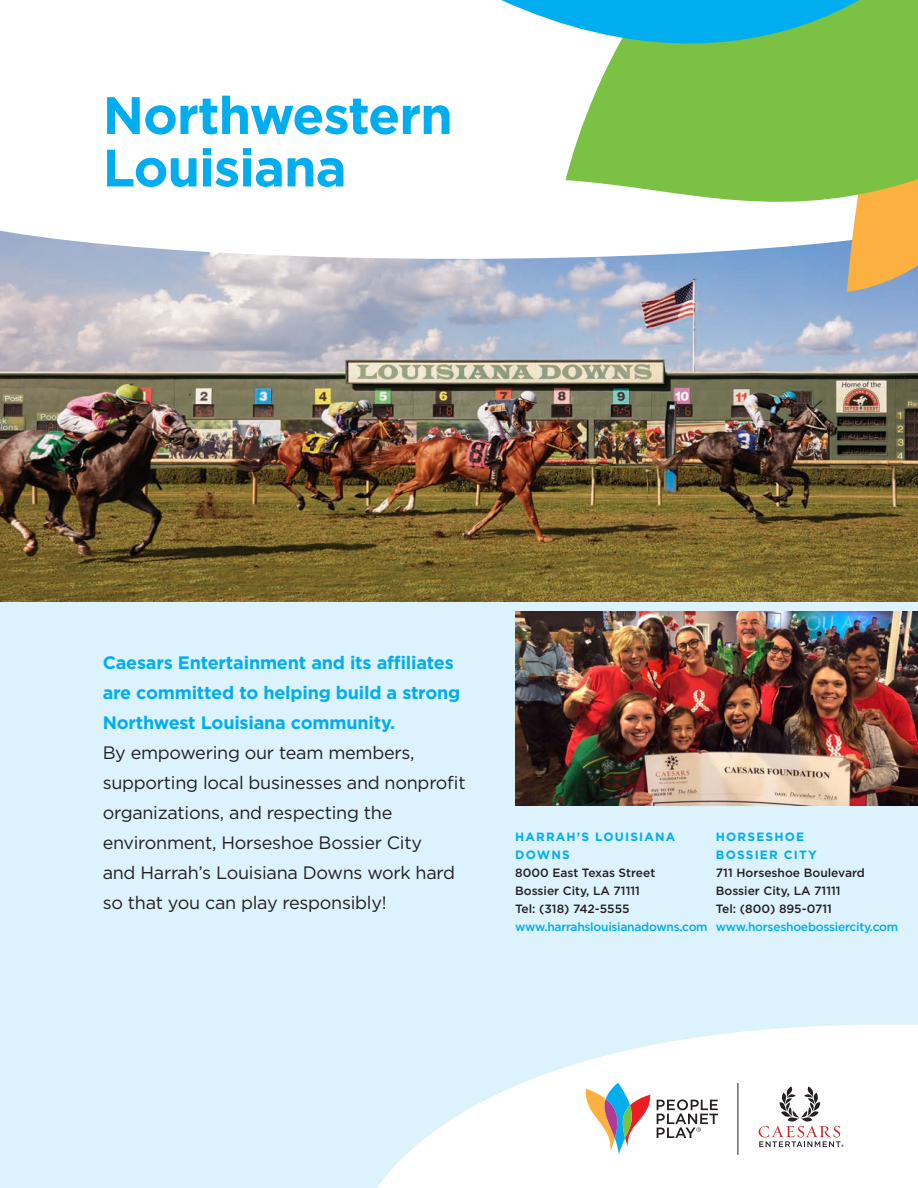
<style>
.page{position:relative;width:918px;height:1188px;background:#fff}
.page>*{position:absolute;margin:0;border:0;box-sizing:border-box;transform-origin:0 0}
.t1{font:700 52.5px/52.5px "Gotham";letter-spacing:-.02em;color:#00aeef}
._2019_Body{font:18px/30px "Gotham";letter-spacing:-.015em;color:#231f20}
._2019_1{font:700 18px/30px "Gotham";letter-spacing:-.01em;color:#00aeef}
.Address_2019{font:500 12px "Gotham";color:#231f20}
.URL_2019{font:500 12px "Gotham";letter-spacing:-.02em;color:#00aeef}
.Location_small_2019{font:700 12px/18px "Gotham";letter-spacing:.1em;color:#00aeef}
</style>
<div class="page">
<div style="left:0;top:510px;width:918px;height:678px;background:#dcf2fc"></div>
<img style="left:0;top:259px;width:918px;height:342px">
<svg style="left:0;top:178px;width:847px;height:81px"></svg>
<img style="left:515px;top:611px;width:403px;height:195px">
<svg style="left:847px;top:228px;width:71px;height:64px"></svg>
<svg style="left:566px;top:0;width:352px;height:228px;fill:#7bc144"></svg>
<svg style="left:501px;top:0;width:396px;height:130px;fill:#7bc144"></svg>
<svg style="left:377px;top:1024px;width:541px;height:164px;fill:#fff"></svg>
<svg style="left:759px;top:1086px;width:85px;height:61px"></svg>
<svg style="left:584px;top:1083px;width:67px;height:72px"></svg>
<svg style="left:657px;top:1099px;width:61px;height:39px"></svg>
<hr style="left:738px;top:1083px;width:1px;height:72px;background:#231f20">
<p class="t1" style="left:103px;top:88px;width:352px">Northwestern<br>Louisiana</p>
<p class="_2019_1" style="left:103px;top:648px;width:359px">Caesars Entertainment and its affiliates are committed to helping build a strong<br>Northwest Louisiana community.</p>
<p class="_2019_Body" style="left:103px;top:738px;width:365px">By empowering our team members, supporting local businesses and nonprofit organizations, and respecting the environment, Horseshoe Bossier City<br>and Harrah’s Louisiana Downs work hard so that you can play responsibly!</p>
<p class="Location_small_2019" style="left:515px;top:828px;width:162px">HARRAH’S LOUISIANA<br>DOWNS</p>
<p class="Address_2019" style="left:515px;top:866px;width:142px">8000 East Texas Street</p>
<p class="Address_2019" style="left:515px;top:884px;width:126px">Bossier City, LA 71111</p>
<p class="Address_2019" style="left:515px;top:902px;width:116px">Tel: (318) 742-5555</p>
<p class="URL_2019" style="left:515px;top:920px;width:194px">www.harrahslouisianadowns.com</p>
<p class="Location_small_2019" style="left:716px;top:828px;width:102px">HORSESHOE<br>BOSSIER CITY</p>
<p class="Address_2019" style="left:716px;top:866px;width:150px">711 Horseshoe Boulevard</p>
<p class="Address_2019" style="left:716px;top:884px;width:126px">Bossier City, LA 71111</p>
<p class="Address_2019" style="left:716px;top:902px;width:118px">Tel: (800) 895-0711</p>
<p class="URL_2019" style="left:716px;top:920px;width:184px">www.horseshoebossiercity.com</p>
</div>
